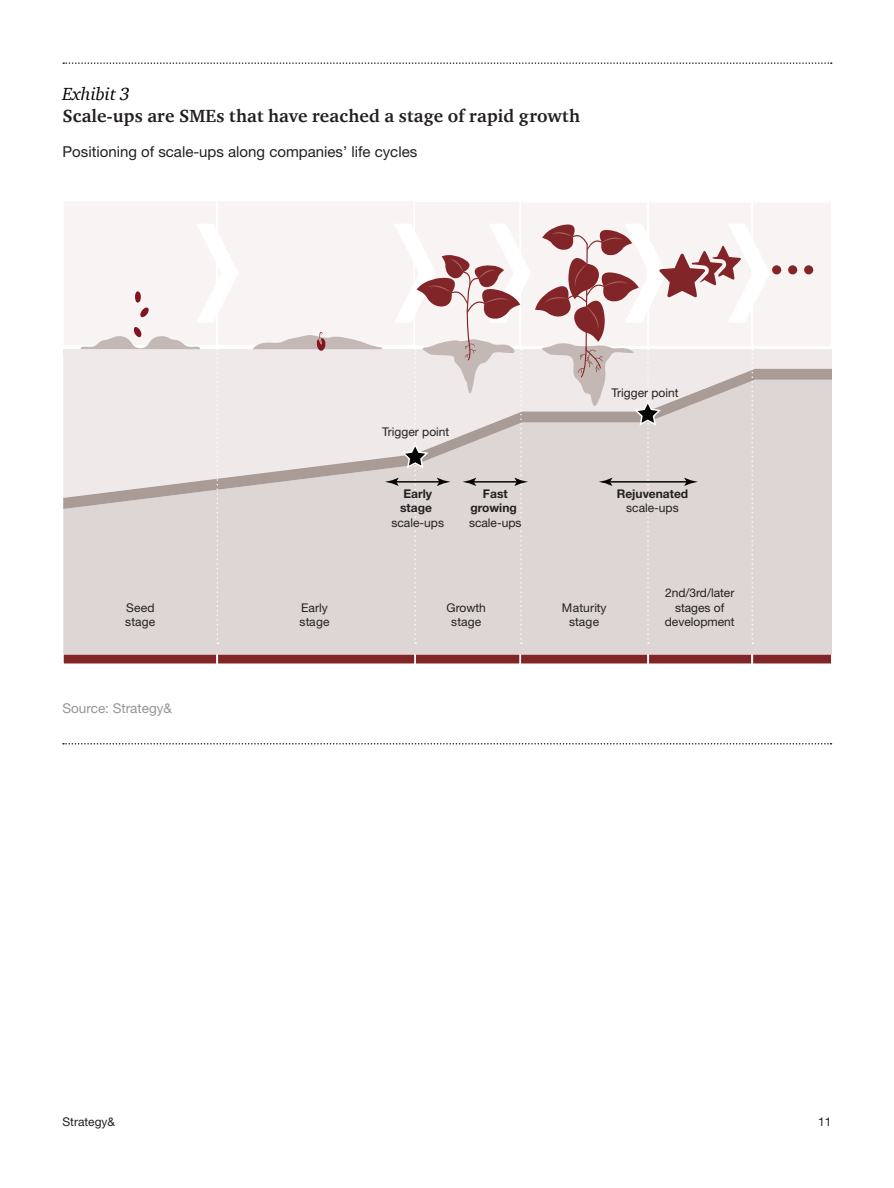
<style>
.page{position:relative;width:894px;height:1188px;background:#fff}
.page>*{position:absolute;margin:0;border:0;box-sizing:border-box;transform-origin:0 0}
.Exhibit_Title{font:700 18px "Charter ITC Com";letter-spacing:.01em;color:#231f20}
.Exhibit_Title-2{font:italic 18px "Charter ITC Com";color:#000}
.exhibit_Subtitle{font:15px "Helvetica Neue LT Std";color:#231f20}
.Source_Note{font:13.5px "Helvetica Neue LT Std";color:#939598}
.t1{font:12px/14.4px "Helvetica Neue LT Std";color:#231f20;text-align:center}
.t2{font:700 12px/14.4px "Helvetica Neue LT Std";color:#231f20;text-align:center}
.t3{font:12px/14.4px "Helvetica Neue LT Std";letter-spacing:.02em;color:#231f20}
.s1{font-weight:400}
</style>
<div class="page">
<svg style="left:63px;top:62px;width:768px;height:2px"></svg>
<svg style="left:63px;top:743px;width:768px;height:2px"></svg>
<div style="left:63px;top:201px;width:154px;height:145px;background:#f8f4f4"></div>
<div style="left:217px;top:201px;width:198px;height:145px;background:#f8f4f4"></div>
<div style="left:63px;top:654px;width:154px;height:10px;background:#822528"></div>
<div style="left:62px;top:653px;width:155px;height:12px;border:2px solid #fff"></div>
<div style="left:217px;top:654px;width:198px;height:10px;background:#822528"></div>
<div style="left:216px;top:653px;width:200px;height:12px;border:2px solid #fff"></div>
<div style="left:415px;top:654px;width:105px;height:10px;background:#822528"></div>
<div style="left:414px;top:653px;width:107px;height:12px;border:2px solid #fff"></div>
<div style="left:520px;top:654px;width:127px;height:10px;background:#822528"></div>
<div style="left:519px;top:653px;width:129px;height:12px;border:2px solid #fff"></div>
<div style="left:648px;top:654px;width:103px;height:10px;background:#822528"></div>
<div style="left:647px;top:653px;width:105px;height:12px;border:2px solid #fff"></div>
<svg style="left:751px;top:654px;width:79px;height:11px"></svg>
<div style="left:63px;top:349px;width:767px;height:8px;background:#efeae9"></div>
<div style="left:63px;top:509px;width:767px;height:145px;background:#ddd6d4"></div>
<svg style="left:63px;top:369px;width:189px;height:140px;background:#e8e2e1"></svg>
<svg style="left:80px;top:224px;width:158px;height:420px"></svg>
<svg style="left:252px;top:201px;width:578px;height:443px"></svg>
<p class="Exhibit_Title-2" style="left:62px;top:83px;width:69px">Exhibit 3</p>
<p class="Exhibit_Title" style="left:62px;top:104px;width:518px">Scale-ups are SMEs that have reached a stage of rapid growth</p>
<p class="exhibit_Subtitle" style="left:62px;top:143px;width:356px">Positioning of scale-ups along companies’ life cycles</p>
<p class="t1" style="left:382px;top:425px;width:69px">Trigger point</p>
<p class="t1" style="left:611px;top:385px;width:69px">Trigger point</p>
<p class="t2" style="left:391px;top:486px;width:54px">Early stage <span class="s1">scale-ups</span></p>
<p class="t2" style="left:469px;top:486px;width:54px">Fast growing <span class="s1">scale-ups</span></p>
<p class="t2" style="left:616px;top:486px;width:73px">Rejuvenated <span class="s1">scale-ups</span></p>
<p class="t3" style="left:125px;top:600px;width:32px">Seed stage</p>
<p class="t1" style="left:299px;top:600px;width:32px;text-align:left">Early stage</p>
<p class="t1" style="left:446px;top:600px;width:41px">Growth stage</p>
<p class="Source_Note" style="left:62px;top:701px;width:111px">Source: Strategy&amp;</p>
<p class="t3" style="left:561px;top:600px;width:46px;text-align:center">Maturity stage</p>
<p class="t1" style="left:664px;top:586px;width:71px">2nd/3rd/later stages of development</p>
<p class="t1" style="left:62px;top:1114px;width:54px">Strategy&amp;</p>
<p class="t1" style="left:817px;top:1114px;width:15px">11</p>
</div>
